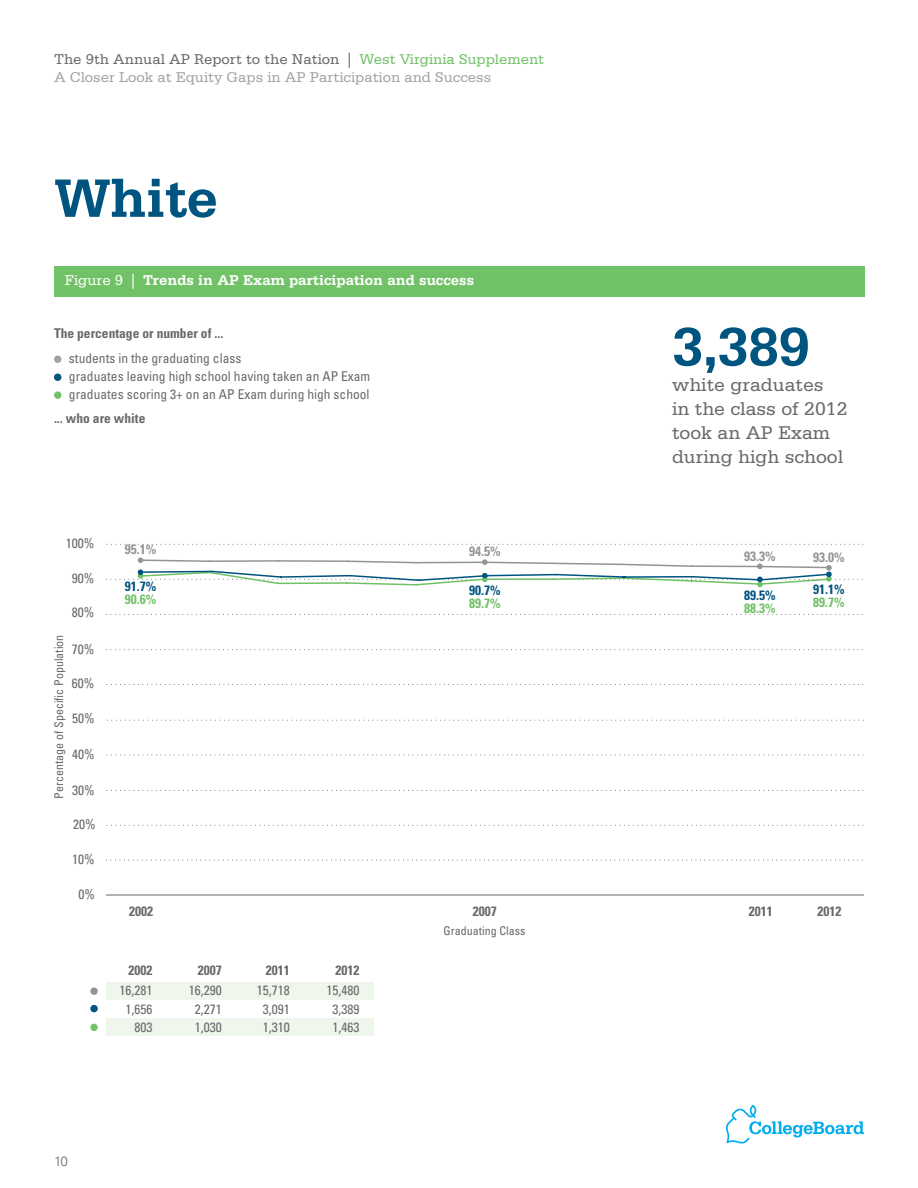
<style>
.page{position:relative;width:918px;height:1188px;background:#fff}
.page>*{position:absolute;margin:0;border:0;box-sizing:border-box;transform-origin:0 0}
.t1{font:700 57px "Serifa Std";letter-spacing:-.01em;color:#005480}
.t2{font:19.5px/24px "Serifa Std";color:#69696c}
.t3{font:15px/18px "Serifa Std";color:#a1a3a6}
.t4{font:700 15px "Serifa Std";color:#fff}
.t5{font:condensed 13.5px/18.5px "Univers LT Std";color:#69696c;text-align:center}
.t6{font:700 condensed 13.5px "Univers LT Std";color:#69696c}
.t7{font:700 condensed 13.5px "Univers LT Std";color:#929497}
.t8{font:700 condensed 13.5px "Univers LT Std";color:#005480}
.t9{font:700 condensed 13.5px "Univers LT Std";color:#71c167}
.t10{font:300 13.5px "Univers LT Std";color:#69696c}
.t11{font:condensed 12px "Univers LT Std";color:#69696c}
.s1{color:#69696c}
.s2{color:#71c167}
.s3{font-weight:400}
</style>
<div class="page">
<div style="left:106px;top:1018px;width:268px;height:18px;background:#eff7ed"></div>
<div style="left:90px;top:1024px;width:8px;height:7px;background:#71c167;border-radius:50%"></div>
<hr style="left:106px;top:895px;width:758px;height:1px;background:#69696c">
<svg style="left:106px;top:860px;width:757px;height:1px"></svg>
<svg style="left:107px;top:825px;width:756px;height:1px"></svg>
<svg style="left:107px;top:790px;width:757px;height:1px"></svg>
<svg style="left:107px;top:755px;width:757px;height:1px"></svg>
<svg style="left:107px;top:720px;width:757px;height:1px"></svg>
<svg style="left:107px;top:684px;width:757px;height:1px"></svg>
<svg style="left:106px;top:649px;width:757px;height:1px"></svg>
<svg style="left:106px;top:614px;width:757px;height:1px"></svg>
<svg style="left:107px;top:544px;width:757px;height:1px"></svg>
<div style="left:106px;top:982px;width:268px;height:18px;background:#eff7ed"></div>
<div style="left:90px;top:987px;width:8px;height:8px;background:#929497;border-radius:50%"></div>
<div style="left:90px;top:1005px;width:8px;height:7px;background:#005480;border-radius:50%"></div>
<svg style="left:106px;top:557px;width:757px;height:30px"></svg>
<div style="left:54px;top:356px;width:7px;height:7px;background:#a1a3a6;border-radius:50%"></div>
<div style="left:54px;top:374px;width:7px;height:7px;background:#005480;border-radius:50%"></div>
<div style="left:54px;top:391px;width:7px;height:8px;background:#71c167;border-radius:50%"></div>
<div style="left:54px;top:266px;width:810px;height:30px;background:#71c167"></div>
<svg style="left:726px;top:1105px;width:138px;height:39px"></svg>
<p class="t3" style="left:54px;top:50px;width:492px"><span class="s1">The 9th Annual AP Report to the Nation |</span> <span class="s2">West Virginia Supplement<br></span>A Closer Look at Equity Gaps in AP Participation and Success</p>
<p class="t1" style="left:54px;top:165px;width:166px">White</p>
<p class="t4" style="left:65px;top:272px;width:411px"><span class="s3">Figure 9 |</span> Trends in AP Exam participation and success</p>
<p class="t6" style="left:54px;top:325px;width:171px">The percentage or number of ...</p>
<p class="t5" style="left:69px;top:349px;width:303px;line-height:18px;text-align:left">students in the graduating class<br>graduates leaving high school having taken an AP Exam graduates scoring 3+ on an AP Exam during high school</p>
<p class="t6" style="left:54px;top:410px;width:93px">... who are white</p>
<p class="t1" style="left:672px;top:313px;width:140px">3,389</p>
<p class="t2" style="left:672px;top:373px;width:177px">white graduates<br>in the class of 2012 took an AP Exam during high school</p>
<p class="t5" style="left:66px;top:534px;width:30px">100%</p>
<p class="t5" style="left:72px;top:569px;width:24px">90%</p>
<p class="t5" style="left:72px;top:602px;width:24px">80%</p>
<p class="t11" style="left:51px;top:799px;width:166px;rotate:-90deg">Percentage of Specific Population</p>
<p class="t5" style="left:72px;top:640px;width:24px">70%</p>
<p class="t5" style="left:72px;top:674px;width:24px">60%</p>
<p class="t5" style="left:72px;top:709px;width:24px">50%</p>
<p class="t5" style="left:72px;top:745px;width:24px">40%</p>
<p class="t5" style="left:72px;top:781px;width:24px">30%</p>
<p class="t5" style="left:73px;top:815px;width:24px">20%</p>
<p class="t5" style="left:72px;top:850px;width:24px">10%</p>
<p class="t5" style="left:79px;top:884px;width:18px">0%</p>
<p class="t7" style="left:125px;top:541px;width:33px">95.1%</p>
<p class="t8" style="left:125px;top:578px;width:33px">91.7%</p>
<p class="t7" style="left:469px;top:543px;width:33px">94.5%</p>
<p class="t8" style="left:469px;top:582px;width:33px">90.7%</p>
<p class="t7" style="left:744px;top:547px;width:33px">93.3%</p>
<p class="t8" style="left:744px;top:587px;width:33px">89.5%</p>
<p class="t9" style="left:125px;top:591px;width:33px">90.6%</p>
<p class="t9" style="left:469px;top:595px;width:33px">89.7%</p>
<p class="t9" style="left:744px;top:599px;width:33px">88.3%</p>
<p class="t7" style="left:813px;top:549px;width:33px">93.0%</p>
<p class="t8" style="left:813px;top:581px;width:33px">91.1%</p>
<p class="t9" style="left:813px;top:594px;width:33px">89.7%</p>
<p class="t6" style="left:129px;top:902px;width:25px">2002</p>
<p class="t6" style="left:473px;top:902px;width:25px">2007</p>
<p class="t6" style="left:749px;top:902px;width:25px">2011</p>
<p class="t6" style="left:817px;top:902px;width:25px">2012</p>
<p class="t6" style="left:129px;top:962px;width:25px">2002</p>
<p class="t6" style="left:198px;top:962px;width:25px">2007</p>
<p class="t6" style="left:266px;top:962px;width:25px">2011</p>
<p class="t6" style="left:336px;top:962px;width:25px">2012</p>
<p class="t5" style="left:120px;top:981px;width:34px;text-align:right">16,281<br>1,656<br>803</p>
<p class="t5" style="left:189px;top:981px;width:34px">16,290<br>2,271<br>1,030</p>
<p class="t5" style="left:257px;top:981px;width:34px">15,718<br>3,091<br>1,310</p>
<p class="t5" style="left:327px;top:981px;width:34px">15,480<br>3,389<br>1,463</p>
<p class="t11" style="left:444px;top:923px;width:83px">Graduating Class</p>
<p class="t10" style="left:54px;top:1153px;width:15px">10</p>
</div>
